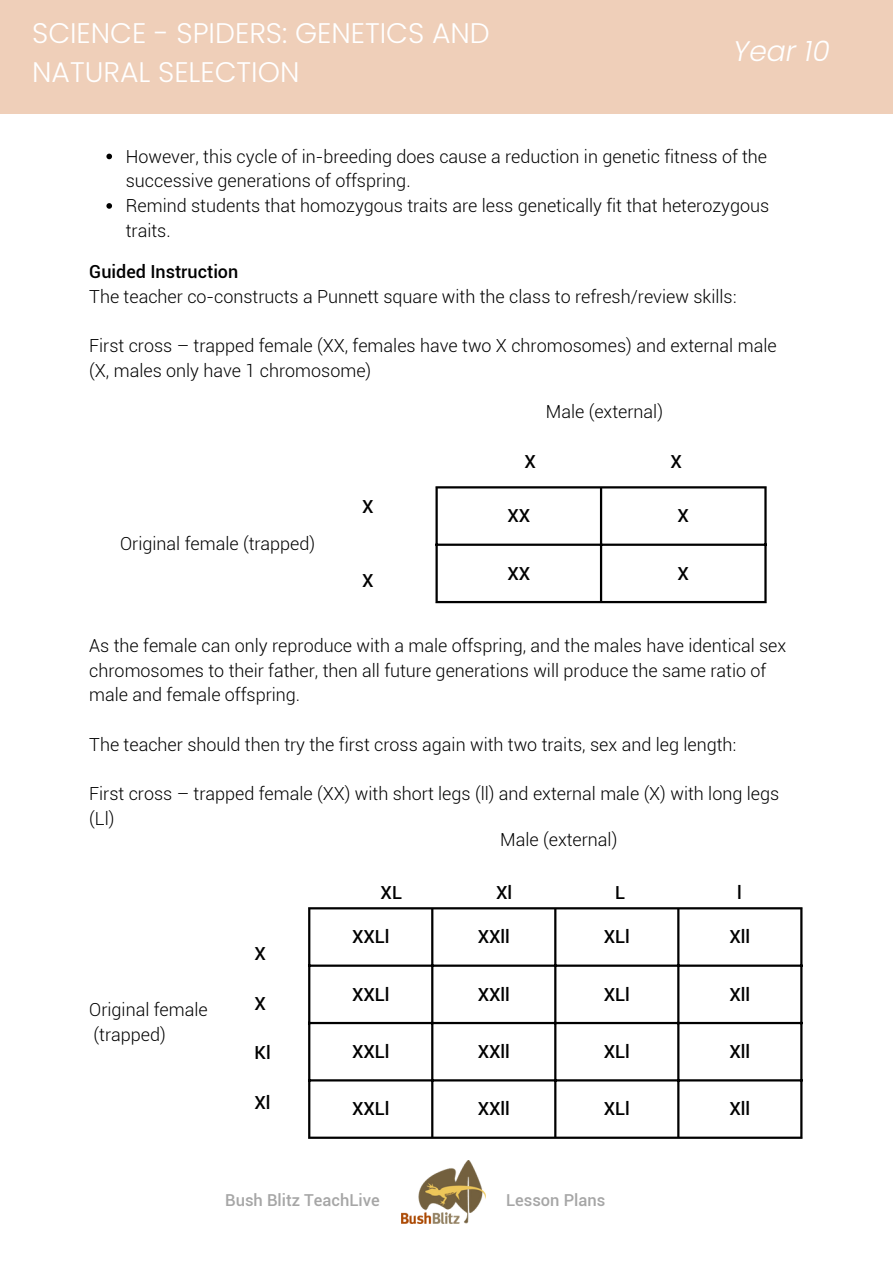
<style>
.page{position:relative;width:893px;height:1264px;background:#fff}
.page>*{position:absolute;margin:0;border:0;box-sizing:border-box;transform-origin:0 0}
.t1{font:300 28.35px/39.3px "Poppins";color:#fff}
.t2{font:italic 300 28.35px "Poppins";color:#fff}
.t3{font:300 18px/24.8px "Roboto";color:#000}
.t4{font:500 18px "Roboto";color:#000}
.t5{font:500 16.5px "Roboto";color:#a6a6a6}
</style>
<div class="page">
<div style="left:0;top:0;width:892px;height:114px;background:#efcfb9"></div>
<img style="left:401px;top:1160px;width:84px;height:63px">
<hr style="left:435px;top:488px;width:2px;height:113px;background:#000">
<hr style="left:600px;top:488px;width:2px;height:113px;background:#000">
<hr style="left:764px;top:488px;width:2px;height:113px;background:#000">
<hr style="left:435px;top:486px;width:331px;height:2px;background:#000">
<hr style="left:435px;top:543px;width:331px;height:3px;background:#000">
<hr style="left:435px;top:601px;width:331px;height:2px;background:#000">
<svg style="left:106px;top:154px;width:6px;height:5px"></svg>
<svg style="left:106px;top:203px;width:6px;height:6px"></svg>
<hr style="left:308px;top:909px;width:2px;height:227px;background:#000">
<hr style="left:431px;top:909px;width:2px;height:227px;background:#000">
<hr style="left:554px;top:909px;width:2px;height:227px;background:#000">
<hr style="left:677px;top:909px;width:2px;height:227px;background:#000">
<hr style="left:800px;top:909px;width:2px;height:227px;background:#000">
<hr style="left:308px;top:907px;width:494px;height:2px;background:#000">
<hr style="left:308px;top:964px;width:494px;height:2px;background:#000">
<hr style="left:308px;top:1021px;width:494px;height:3px;background:#000">
<hr style="left:308px;top:1079px;width:494px;height:2px;background:#000">
<hr style="left:308px;top:1136px;width:494px;height:2px;background:#000">
<p class="t1" style="left:32px;top:13px;width:459px">SCIENCE - SPIDERS: GENETICS AND<br>NATURAL SELECTION</p>
<p class="t2" style="left:733px;top:31px;width:98px">Year 10</p>
<p class="t3" style="left:126px;top:144px;width:643px">However, this cycle of in-breeding does cause a reduction in genetic fitness of the successive generations of offspring.</p>
<p class="t3" style="left:126px;top:193px;width:645px">Remind students that homozygous traits are less genetically fit that heterozygous traits.</p>
<p class="t4" style="left:89px;top:261px;width:151px">Guided Instruction</p>
<p class="t3" style="left:89px;top:284px;width:648px">The teacher co-constructs a Punnett square with the class to refresh/review skills:</p>
<p class="t3" style="left:89px;top:333px;width:688px">First cross – trapped female (XX, females have two X chromosomes) and external male (X, males only have 1 chromosome)</p>
<p class="t3" style="left:546px;top:399px;width:119px">Male (external)</p>
<p class="t3" style="left:120px;top:532px;width:196px">Original female (trapped)</p>
<p class="t4" style="left:362px;top:496px;width:13px">X</p>
<p class="t4" style="left:362px;top:570px;width:13px">X</p>
<p class="t4" style="left:524px;top:451px;width:13px">X</p>
<p class="t4" style="left:670px;top:451px;width:13px">X</p>
<p class="t4" style="left:507px;top:505px;width:24px">XX</p>
<p class="t4" style="left:677px;top:505px;width:13px">X</p>
<p class="t4" style="left:507px;top:563px;width:24px">XX</p>
<p class="t4" style="left:677px;top:563px;width:13px">X</p>
<p class="t3" style="left:89px;top:633px;width:698px">As the female can only reproduce with a male offspring, and the males have identical sex chromosomes to their father, then all future generations will produce the same ratio of male and female offspring.</p>
<p class="t3" style="left:89px;top:732px;width:648px">The teacher should then try the first cross again with two traits, sex and leg length:</p>
<p class="t3" style="left:89px;top:782px;width:691px">First cross – trapped female (XX) with short legs (ll) and external male (X) with long legs (Ll)</p>
<p class="t3" style="left:500px;top:827px;width:119px">Male (external)</p>
<p class="t4" style="left:380px;top:881px;width:23px">XL</p>
<p class="t4" style="left:496px;top:881px;width:18px">Xl</p>
<p class="t4" style="left:615px;top:881px;width:11px">L</p>
<p class="t4" style="left:737px;top:881px;width:6px">l</p>
<p class="t3" style="left:89px;top:997px;width:120px">Original female</p>
<p class="t3" style="left:94px;top:1022px;width:74px">(trapped)</p>
<p class="t4" style="left:254px;top:943px;width:13px">X</p>
<p class="t4" style="left:254px;top:992px;width:13px">X</p>
<p class="t4" style="left:254px;top:1042px;width:18px">Kl</p>
<p class="t4" style="left:254px;top:1091px;width:18px">Xl</p>
<p class="t4" style="left:352px;top:926px;width:39px">XXLl</p>
<p class="t4" style="left:477px;top:926px;width:34px">XXll</p>
<p class="t4" style="left:603px;top:926px;width:27px">XLl</p>
<p class="t4" style="left:729px;top:926px;width:22px">Xll</p>
<p class="t4" style="left:352px;top:983px;width:39px">XXLl</p>
<p class="t4" style="left:477px;top:983px;width:34px">XXll</p>
<p class="t4" style="left:603px;top:983px;width:27px">XLl</p>
<p class="t4" style="left:729px;top:983px;width:22px">Xll</p>
<p class="t4" style="left:352px;top:1041px;width:39px">XXLl</p>
<p class="t4" style="left:477px;top:1041px;width:34px">XXll</p>
<p class="t4" style="left:603px;top:1041px;width:27px">XLl</p>
<p class="t4" style="left:729px;top:1041px;width:22px">Xll</p>
<p class="t4" style="left:352px;top:1098px;width:39px">XXLl</p>
<p class="t4" style="left:477px;top:1098px;width:34px">XXll</p>
<p class="t4" style="left:603px;top:1098px;width:27px">XLl</p>
<p class="t4" style="left:729px;top:1098px;width:22px">Xll</p>
<p class="t5" style="left:225px;top:1190px;width:156px">Bush Blitz TeachLive</p>
<p class="t5" style="left:506px;top:1190px;width:101px">Lesson Plans</p>
</div>
